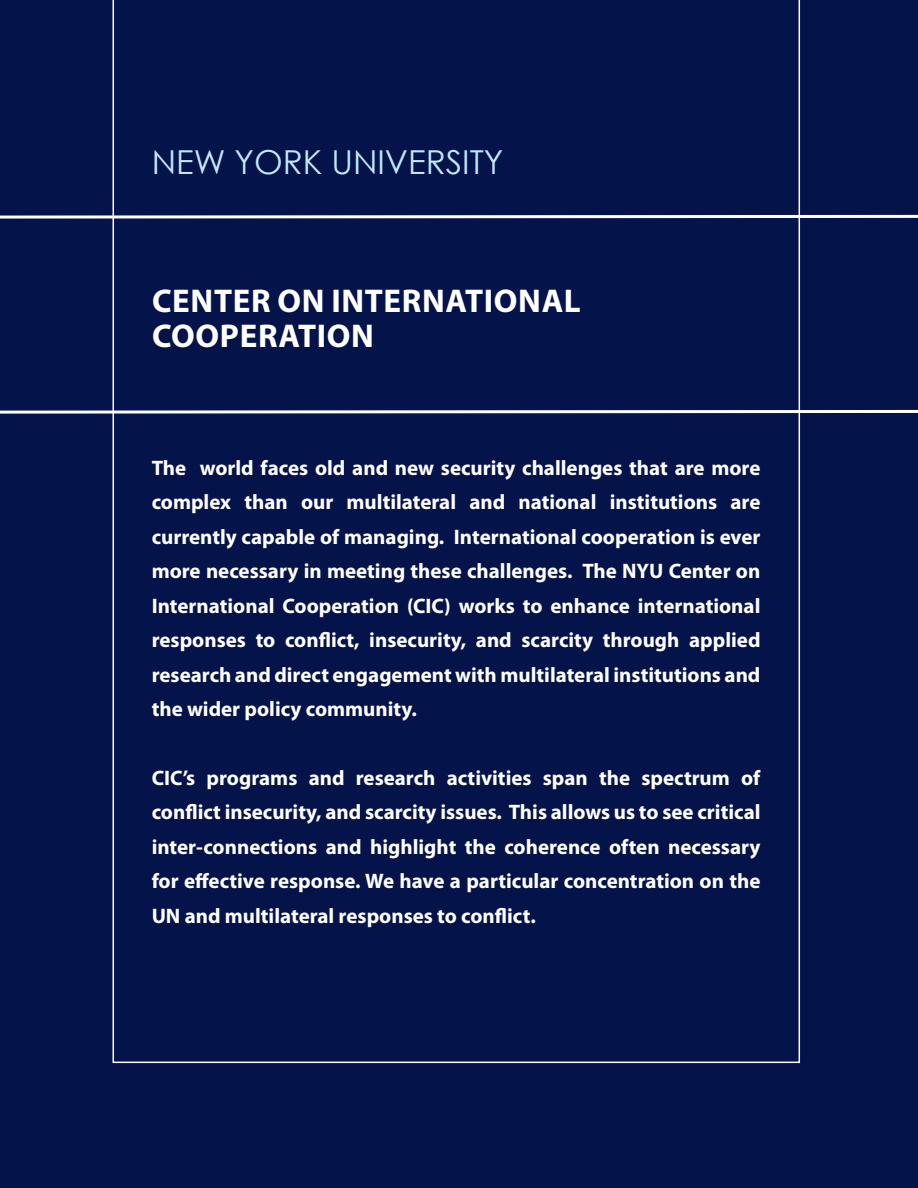
<style>
.page{position:relative;width:918px;height:1188px;background:#05134b}
.page>*{position:absolute;margin:0;border:0;box-sizing:border-box;transform-origin:0 0}
.CIC_Inside_Cover_Pag{font:700 33px "Myriad Pro";letter-spacing:.02em;color:#fff}
.NYU_Text{font:33px "Century Gothic";color:#c1e8fb}
.CIC_Language{font:700 21px/34.5px "Myriad Pro";color:#fff;text-align:justify}
</style>
<div class="page">
<div style="left:113px;top:0;width:687px;height:1063px;background:#05134b"></div>
<svg style="left:0;top:213px;width:918px;height:7px"></svg>
<svg style="left:0;top:408px;width:918px;height:7px"></svg>
<p class="NYU_Text" style="left:152px;top:142px;width:353px">NEW YORK UNIVERSITY</p>
<p class="CIC_Inside_Cover_Pag" style="left:152px;top:279px;width:430px">CENTER ON INTERNATIONAL</p>
<p class="CIC_Inside_Cover_Pag" style="left:152px;top:314px;width:224px">COOPERATION</p>
<p class="CIC_Language" style="left:152px;top:449px;width:610px">The world faces old and new security challenges that are more complex than our multilateral and national institutions are currently capable of managing. International cooperation is ever more necessary in meeting these challenges. The NYU Center on International Cooperation (CIC) works to enhance international responses to conflict, insecurity, and scarcity through applied research and direct engagement with multilateral institutions and the wider policy community.</p>
<p class="CIC_Language" style="left:152px;top:760px;width:610px">CIC’s programs and research activities span the spectrum of conflict insecurity, and scarcity issues. This allows us to see critical inter-connections and highlight the coherence often necessary for effective response. We have a particular concentration on the UN and multilateral responses to conflict.</p>
</div>
